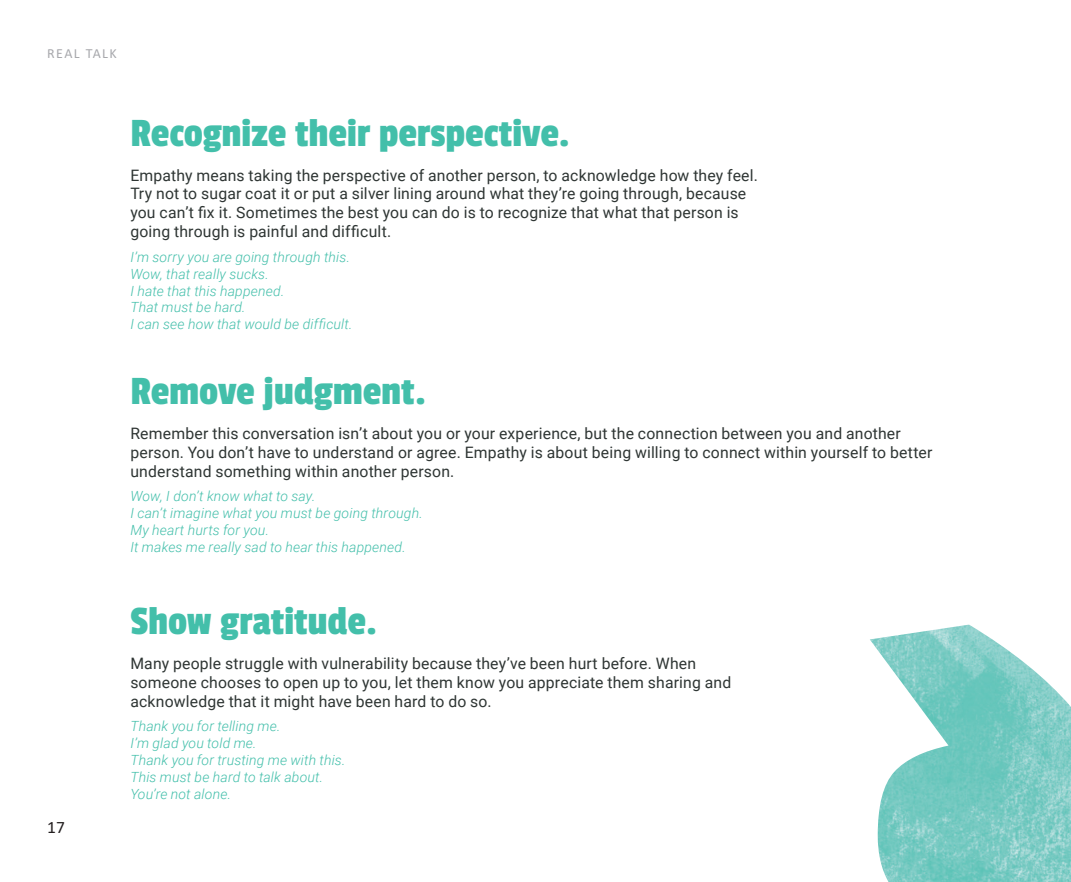
<style>
.page{position:relative;width:1071px;height:882px;background:#fff}
.page>*{position:absolute;margin:0;border:0;box-sizing:border-box;transform-origin:0 0}
.t1{font:42px "Passion One";color:#43bfaa}
.t2{font:17.5px "Calibri";color:#231f20}
.t3{font:15.75px/18.9px "Roboto";letter-spacing:.01em;color:#2e3533}
.t4{font:italic 300 14px/16.8px "Roboto";letter-spacing:.01em;color:#43bfaa}
.t5{font:14px "Calibri";letter-spacing:.1em;color:#a7a8ac}
</style>
<div class="page">
<img style="left:870px;top:625px;width:201px;height:257px">
<p class="t5" style="left:47px;top:43px;width:71px">REAL TALK</p>
<p class="t2" style="left:47px;top:815px;width:19px">17</p>
<h1 class="t1" style="left:130px;top:111px;width:441px">Recognize their perspective.</h1>
<p class="t3" style="left:130px;top:165px;width:629px">Empathy means taking the perspective of another person, to acknowledge how they feel.<br>Try not to sugar coat it or put a silver lining around what they’re going through, because you can’t fix it. Sometimes the best you can do is to recognize that what that person is going through is painful and difficult.</p>
<p class="t4" style="left:130px;top:248px;width:224px">I’m sorry you are going through this.<br>Wow, that really sucks.<br>I hate that this happened.<br>That must be hard.<br>I can see how that would be difficult.</p>
<h1 class="t1" style="left:130px;top:369px;width:298px">Remove judgment.</h1>
<p class="t3" style="left:130px;top:423px;width:804px">Remember this conversation isn’t about you or your experience, but the connection between you and another person. You don’t have to understand or agree. Empathy is about being willing to connect within yourself to better understand something within another person.</p>
<p class="t4" style="left:130px;top:488px;width:294px">Wow, I don’t know what to say.<br>I can’t imagine what you must be going through.<br>My heart hurts for you.<br>It makes me really sad to hear this happened.</p>
<h1 class="t1" style="left:130px;top:599px;width:248px">Show gratitude.</h1>
<p class="t3" style="left:130px;top:653px;width:603px">Many people struggle with vulnerability because they’ve been hurt before. When someone chooses to open up to you, let them know you appreciate them sharing and acknowledge that it might have been hard to do so.</p>
<p class="t4" style="left:130px;top:717px;width:217px">Thank you for telling me.<br>I’m glad you told me.<br>Thank you for trusting me with this.<br>This must be hard to talk about.<br>You’re not alone.</p>
</div>
